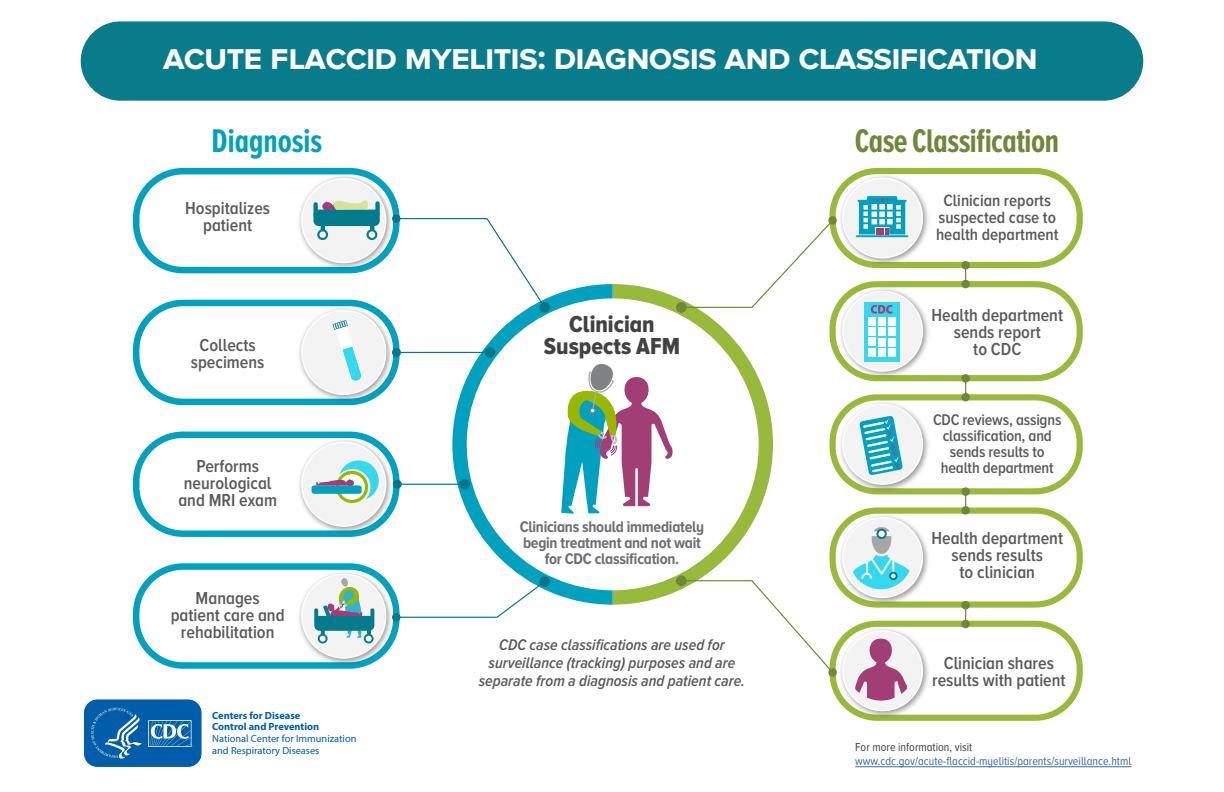
<style>
.page{position:relative;width:1224px;height:792px;background:#fff}
.page>*{position:absolute;margin:0;border:0;box-sizing:border-box;transform-origin:0 0}
.t1{font:700 36px "Proxima Nova S";letter-spacing:-.02em;color:#fff}
.t2{font:700 34px "Proxima Nova A Ex Cn";letter-spacing:-.015em;color:#6e8738}
.t3{font:700 34px "Proxima Nova A Ex Cn";color:#00a0bf}
.t4{font:24px "Proxima Nova A Cond Extrabld";color:#414042}
.t5{font:600 18px/17px "Proxima Nova A Cond";color:#58595b;text-align:center}
.t6{font:600 17px/17px "Proxima Nova A Cond";color:#58595b;text-align:center}
.t7{font:italic 600 16px "Proxima Nova A Cond";color:#58595b}
.t8{font:700 16px "Proxima Nova A Cond";letter-spacing:-.015em;color:#6d6e71}
.t9{font:600 16px/16px "Proxima Nova A Cond";letter-spacing:-.01em;color:#58595b;text-align:center}
.t10{font:12px "Proxima Nova A Cond";color:#3a68a5}
.t11{font:12px "Proxima Nova A Cond";color:#414042}
.t12{font:10.4px/11.5px "Myriad Pro";color:#005da9}
.s1{font-weight:700}
</style>
<div class="page">
<div style="left:81px;top:21px;width:1062px;height:80px;background:#097c8c;border-radius:40px"></div>
<svg style="left:613px;top:284px;width:67px;height:321px"></svg>
<svg style="left:452px;top:284px;width:161px;height:321px"></svg>
<div style="left:676px;top:302px;width:11px;height:11px;background:#6f8738;border-radius:50%"></div>
<div style="left:676px;top:575px;width:11px;height:11px;background:#6f8738;border-radius:50%"></div>
<hr style="left:397px;top:484px;width:68px;height:1px;background:#02768c">
<div style="left:459px;top:479px;width:11px;height:11px;background:#02768c;border-radius:50%"></div>
<svg style="left:561px;top:361px;width:112px;height:153px"></svg>
<svg style="left:133px;top:168px;width:418px;height:237px"></svg>
<svg style="left:133px;top:432px;width:267px;height:105px"></svg>
<svg style="left:133px;top:563px;width:418px;height:106px"></svg>
<svg style="left:680px;top:168px;width:403px;height:553px"></svg>
<svg style="left:83px;top:699px;width:119px;height:69px;background:#2675b5"></svg>
<hr style="left:855px;top:767px;width:276px;height:1px;background:#3a68a5">
<h1 class="t1" style="left:163px;top:37px;width:876px">acute flaccid myelitis: diagnosis and classification</h1>
<h2 class="t3" style="left:212px;top:122px;width:112px">Diagnosis</h2>
<p class="t5" style="left:185px;top:200px;width:87px">Hospitalizes</p>
<p class="t5" style="left:203px;top:217px;width:51px">patient</p>
<p class="t5" style="left:191px;top:337px;width:75px">Collects specimens</p>
<p class="t5" style="left:184px;top:457px;width:89px">Performs neurological</p>
<p class="t5" style="left:178px;top:491px;width:100px">and MRI exam</p>
<p class="t5" style="left:171px;top:589px;width:115px">Manages patient care and rehabilitation</p>
<p class="t12" style="left:212px;top:710px;width:146px"><span class="s1">Centers for Disease<br>Control and Prevention<br></span>National Center for Immunization and Respiratory Diseases</p>
<p class="t4" style="left:569px;top:311px;width:87px">Clinician</p>
<p class="t4" style="left:544px;top:333px;width:138px">Suspects AFM</p>
<p class="t8" style="left:520px;top:518px;width:186px">Clinicians should immediately</p>
<p class="t8" style="left:523px;top:534px;width:179px">begin treatment and not wait</p>
<p class="t8" style="left:545px;top:550px;width:136px">for CDC classification.</p>
<p class="t7" style="left:499px;top:636px;width:227px">CDC case classifications are used for</p>
<p class="t7" style="left:489px;top:654px;width:248px">surveillance (tracking) purposes and are</p>
<p class="t7" style="left:479px;top:672px;width:268px">separate from a diagnosis and patient care.</p>
<h2 class="t2" style="left:855px;top:122px;width:206px">Case Classification</h2>
<p class="t6" style="left:936px;top:192px;width:124px">Clinician reports suspected case to health department</p>
<p class="t5" style="left:931px;top:306px;width:133px">Health department sends report<br>to CDC</p>
<p class="t9" style="left:933px;top:412px;width:130px">CDC reviews, assigns classification, and sends results to</p>
<p class="t9" style="left:941px;top:460px;width:114px">health department</p>
<p class="t5" style="left:931px;top:530px;width:133px">Health department sends results</p>
<p class="t5" style="left:960px;top:564px;width:77px">to clinician</p>
<p class="t5" style="left:932px;top:654px;width:135px">Clinician shares results with patient</p>
<p class="t11" style="left:855px;top:740px;width:119px">For more information, visit</p>
<p class="t10" style="left:855px;top:755px;width:278px">www.cdc.gov/acute-flaccid-myelitis/parents/surveillance.html</p>
</div>
